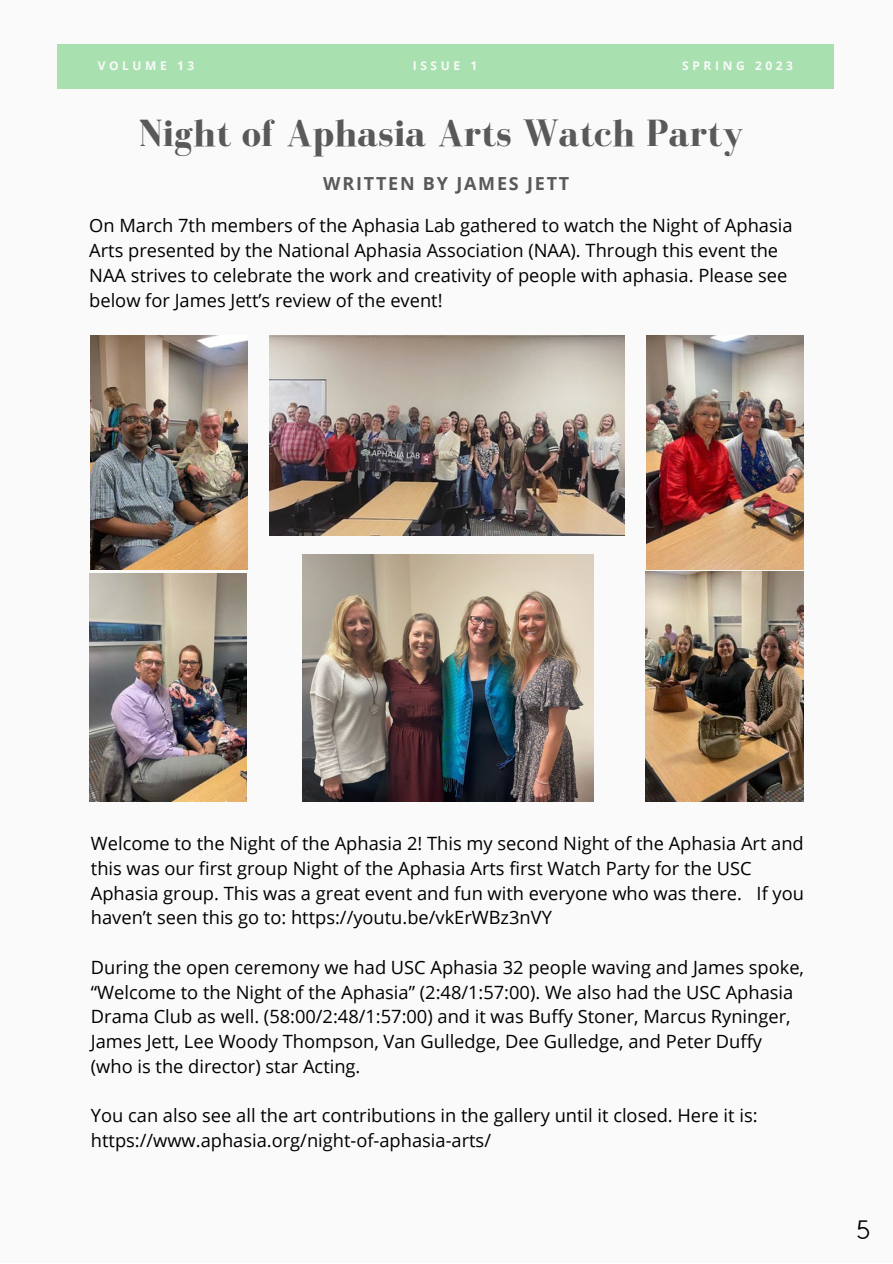
<style>
.page{position:relative;width:893px;height:1264px;background:#fff}
.page>*{position:absolute;margin:0;border:0;box-sizing:border-box;transform-origin:0 0}
.t1{font:700 39px "Bodoni FLF";color:#595959}
.t2{font:300 30px "Aceh";color:#000}
.t3{font:18.3px/24.8px "Open Sans";color:#000}
.t4{font:700 18px "Open Sans";letter-spacing:.1em;color:#595959}
.t5{font:700 12px "Open Sans";letter-spacing:.3em;color:#fafafa}
</style>
<div class="page">
<div style="left:0;top:0;width:892px;height:1262px;background:#fafafa"></div>
<div style="left:58px;top:44px;width:775px;height:45px;background:#a8e1af"></div>
<img style="left:270px;top:335px;width:354px;height:200px">
<img style="left:91px;top:335px;width:156px;height:234px">
<img style="left:646px;top:335px;width:157px;height:234px">
<img style="left:302px;top:554px;width:291px;height:247px">
<img style="left:645px;top:571px;width:158px;height:230px">
<img style="left:89px;top:574px;width:158px;height:227px">
<p class="t5" style="left:98px;top:57px;width:98px">VOLUME 13</p>
<p class="t5" style="left:413px;top:57px;width:66px">ISSUE 1</p>
<p class="t5" style="left:682px;top:57px;width:112px">SPRING 2023</p>
<h1 class="t1" style="left:139px;top:112px;width:606px">Night of Aphasia Arts Watch Party</h1>
<p class="t4" style="left:323px;top:170px;width:248px">WRITTEN BY JAMES JETT</p>
<p class="t3" style="left:89px;top:213px;width:704px">On March 7th members of the Aphasia Lab gathered to watch the Night of Aphasia Arts presented by the National Aphasia Association (NAA). Through this event the NAA strives to celebrate the work and creativity of people with aphasia. Please see below for James Jett’s review of the event!</p>
<p class="t3" style="left:91px;top:830px;width:714px">Welcome to the Night of the Aphasia 2! This my second Night of the Aphasia Art and this was our first group Night of the Aphasia Arts first Watch Party for the USC Aphasia group. This was a great event and fun with everyone who was there. If you haven’t seen this go to: https://youtu.be/vkErWBz3nVY</p>
<p class="t3" style="left:91px;top:954px;width:714px">During the open ceremony we had USC Aphasia 32 people waving and James spoke, “Welcome to the Night of the Aphasia” (2:48/1:57:00). We also had the USC Aphasia Drama Club as well. (58:00/2:48/1:57:00) and it was Buffy Stoner, Marcus Ryninger, James Jett, Lee Woody Thompson, Van Gulledge, Dee Gulledge, and Peter Duffy (who is the director) star Acting.</p>
<p class="t3" style="left:91px;top:1102px;width:668px">You can also see all the art contributions in the gallery until it closed. Here it is: https://www.aphasia.org/night-of-aphasia-arts/</p>
<h2 class="t2" style="left:855px;top:1216px;width:16px">5</h2>
</div>
